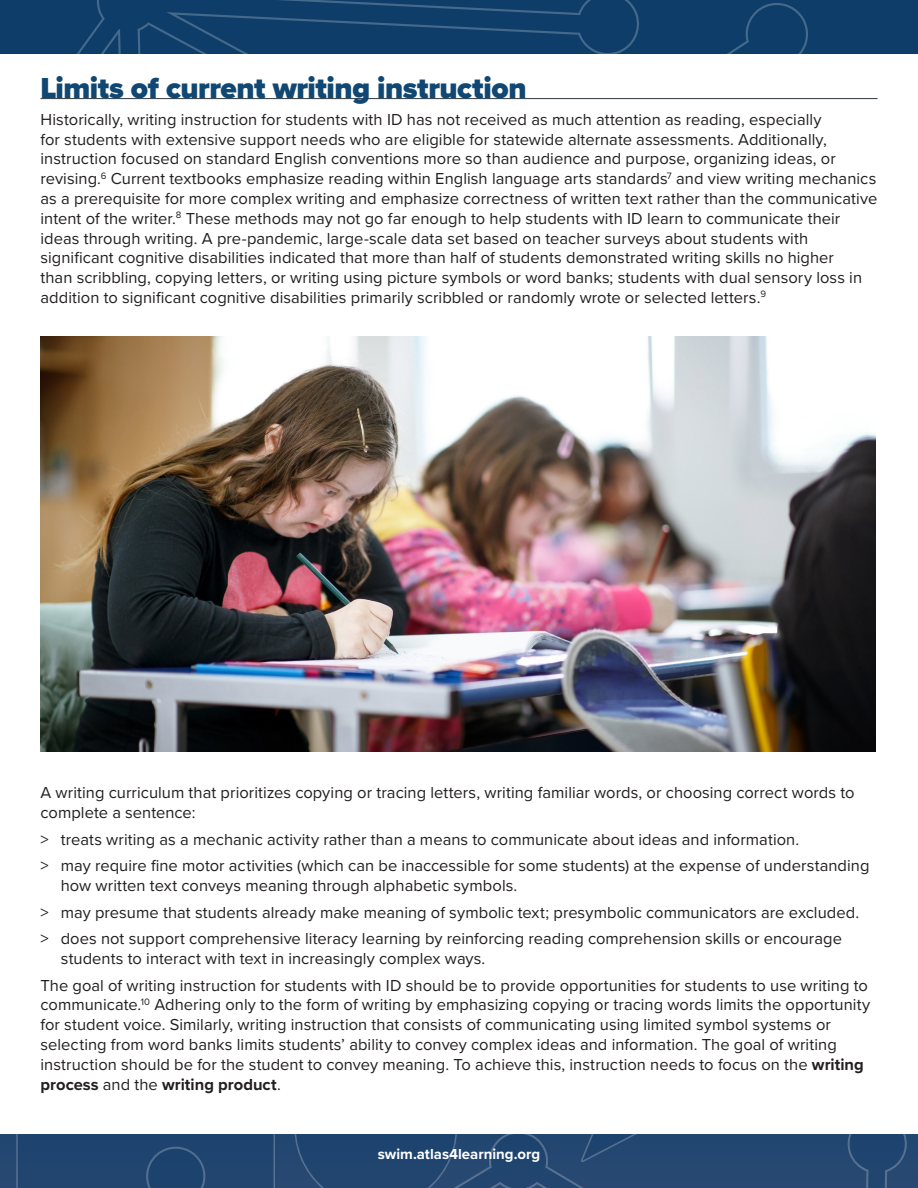
<style>
.page{position:relative;width:918px;height:1188px;background:#fff}
.page>*{position:absolute;margin:0;border:0;box-sizing:border-box;transform-origin:0 0}
.Heading{font:900 30px "Proxima Nova";letter-spacing:-.015em;color:#104773}
.Paragraph{font:16.5px/19.8px "Proxima Nova";letter-spacing:.005em;color:#231f20}
.List{font:16.5px/19.8px "Proxima Nova";letter-spacing:.005em;color:#231f20}
.t1{font:700 15px "Proxima Nova";color:#fff}
.s1{font-weight:700}
</style>
<div class="page">
<hr style="left:40px;top:98px;width:838px;height:1px;background:#2d393f">
<img style="left:41px;top:337px;width:835px;height:414px">
<div style="left:0;top:1134px;width:903px;height:54px;background:#21466f"></div>
<svg style="left:0;top:0;width:904px;height:54px;background:#103f6a"></svg>
<p class="Heading" style="left:40px;top:66px;width:488px">Limits of current writing instruction</p>
<p class="Paragraph" style="left:40px;top:109px;width:838px">Historically, writing instruction for students with ID has not received as much attention as reading, especially<br>for students with extensive support needs who are eligible for statewide alternate assessments. Additionally, instruction focused on standard English conventions more so than audience and purpose, organizing ideas, or revising.<sup>6</sup> Current textbooks emphasize reading within English language arts standards<sup>7</sup> and view writing mechanics as a prerequisite for more complex writing and emphasize correctness of written text rather than the communicative intent of the writer.<sup>8</sup> These methods may not go far enough to help students with ID learn to communicate their ideas through writing. A pre-pandemic, large-scale data set based on teacher surveys about students with significant cognitive disabilities indicated that more than half of students demonstrated writing skills no higher<br>than scribbling, copying letters, or writing using picture symbols or word banks; students with dual sensory loss in addition to significant cognitive disabilities primarily scribbled or randomly wrote or selected letters.<sup>9</sup></p>
<p class="Paragraph" style="left:40px;top:782px;width:816px">A writing curriculum that prioritizes copying or tracing letters, writing familiar words, or choosing correct words to complete a sentence:</p>
<p class="Paragraph" style="left:40px;top:829px;width:760px">&gt; treats writing as a mechanic activity rather than a means to communicate about ideas and information.</p>
<p class="Paragraph" style="left:61px;top:855px;width:810px;text-indent:-20px">&gt; may require fine motor activities (which can be inaccessible for some students) at the expense of understanding how written text conveys meaning through alphabetic symbols.</p>
<p class="Paragraph" style="left:40px;top:902px;width:820px">&gt; may presume that students already make meaning of symbolic text; presymbolic communicators are excluded.</p>
<p class="Paragraph" style="left:61px;top:928px;width:783px;text-indent:-20px">&gt; does not support comprehensive literacy learning by reinforcing reading comprehension skills or encourage students to interact with text in increasingly complex ways.</p>
<p class="List" style="left:40px;top:974px;width:831px">The goal of writing instruction for students with ID should be to provide opportunities for students to use writing to communicate.<sup>10</sup> Adhering only to the form of writing by emphasizing copying or tracing words limits the opportunity for student voice. Similarly, writing instruction that consists of communicating using limited symbol systems or selecting from word banks limits students’ ability to convey complex ideas and information. The goal of writing instruction should be for the student to convey meaning. To achieve this, instruction needs to focus on the <span class="s1">writing process</span> and the <span class="s1">writing product</span>.</p>
<p class="t1" style="left:378px;top:1143px;width:164px">swim.atlas4learning.org</p>
</div>
